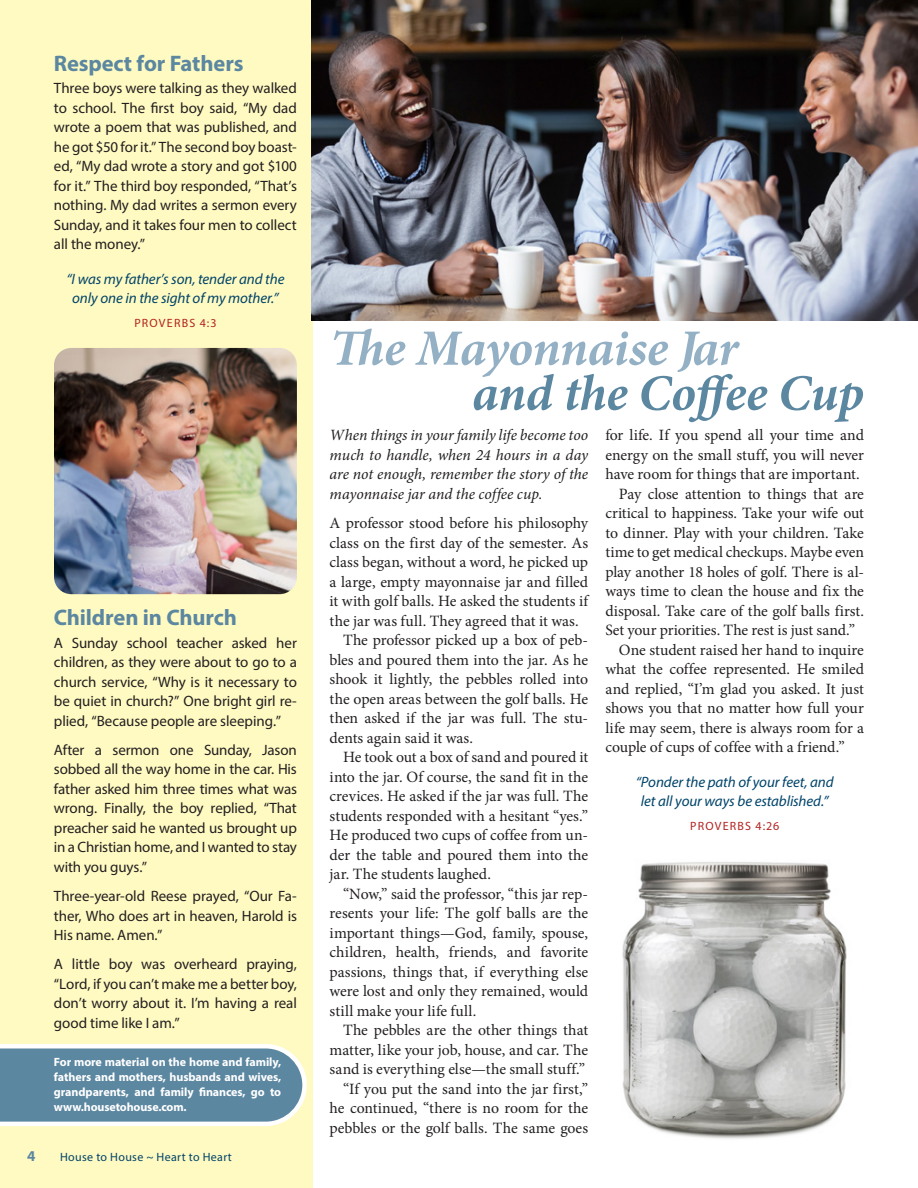
<style>
.page{position:relative;width:918px;height:1188px;background:#fff}
.page>*{position:absolute;margin:0;border:0;box-sizing:border-box;transform-origin:0 0}
.Side_Article_Heading{font:italic 700 51px "Minion Pro";letter-spacing:-.01em;color:#94b0c4}
.Side_Article_Heading-2{font:italic 700 51px "Minion Pro";letter-spacing:-.01em;color:#5c87a1}
.Side_Article_Heading-3{font:700 22.5px "Myriad Pro";letter-spacing:-.005em;color:#5c87a1}
.Body_Serif{font:15.75px/19.5px "Minion Pro";color:#231f20;text-align:justify}
.Body_Serif-2{font:italic 15.75px/19.5px "Minion Pro";letter-spacing:-.005em;color:#231f20;text-align:justify}
.Body_Sans-Serif{font:15px/19.5px "Myriad Pro";letter-spacing:-.005em;color:#231f20;text-align:justify}
.scripture_1{font:italic 15px/19.5px "Myriad Pro";letter-spacing:-.005em;color:#00446a;text-align:center}
.t1{font:700 15px "Myriad Pro";color:#5c87a1}
.t2{font:700 12px/15px "Myriad Pro";letter-spacing:-.01em;color:#fff;text-align:justify}
.t3{font:12px "Myriad Pro";letter-spacing:.03em;color:#00446a}
.scripture_attributio{font:12px "Myriad Pro";letter-spacing:.095em;color:#b22423}
</style>
<div class="page">
<img style="left:622px;top:862px;width:225px;height:277px">
<div style="left:0;top:0;width:313px;height:1188px;background:#fffac1"></div>
<svg style="left:0;top:1044px;width:307px;height:82px;background:#7398ac"></svg>
<img style="left:311px;top:0;width:607px;height:320px">
<img style="left:54px;top:348px;width:243px;height:246px">
<p class="Side_Article_Heading-3" style="left:54px;top:49px;width:191px">Respect for Fathers</p>
<p class="Body_Sans-Serif" style="left:54px;top:78px;width:245px">Three boys were talking as they walked to school. The first boy said, “My dad wrote a poem that was published, and he got $50 for it.” The second boy boast&shy;ed, “My dad wrote a story and got $100 for it.” The third boy responded, “That’s nothing. My dad writes a sermon every Sunday, and it takes four men to collect all the money.”</p>
<p class="scripture_1" style="left:66px;top:269px;width:220px">“I was my father’s son, tender and the only one in the sight of my mother.”</p>
<p class="scripture_attributio" style="left:134px;top:316px;width:84px">PROVERBS 4:3</p>
<p class="Side_Article_Heading-3" style="left:54px;top:603px;width:185px">Children in Church</p>
<p class="Body_Sans-Serif" style="left:54px;top:633px;width:245px">A Sunday school teacher asked her children, as they were about to go to a church service, “Why is it necessary to be quiet in church?” One bright girl re&shy;plied, “Because people are sleeping.”</p>
<p class="Body_Sans-Serif" style="left:54px;top:740px;width:245px">After a sermon one Sunday, Jason sobbed all the way home in the car. His father asked him three times what was wrong. Finally, the boy replied, “That preacher said he wanted us brought up in a Christian home, and I wanted to stay with you guys.”</p>
<p class="Body_Sans-Serif" style="left:54px;top:886px;width:245px">Three-year-old Reese prayed, “Our Fa&shy;ther, Who does art in heaven, Harold is His name. Amen.”</p>
<p class="Body_Sans-Serif" style="left:54px;top:954px;width:245px">A little boy was overheard praying, “Lord, if you can’t make me a better boy, don’t worry about it. I’m having a real good time like I am.”</p>
<p class="t2" style="left:54px;top:1054px;width:229px">For more material on the home and family, fathers and mothers, husbands and wives, grandparents, and family finances, go to www.housetohouse.com.</p>
<p class="t1" style="left:27px;top:1146px;width:10px">4</p>
<p class="t3" style="left:60px;top:1150px;width:173px">House to House ~ Heart to Heart</p>
<p class="Side_Article_Heading" style="left:330px;top:312px;width:410px">The Mayonnaise Jar</p>
<p class="Side_Article_Heading-2" style="left:472px;top:357px;width:393px">and the Coffee Cup</p>
<p class="Body_Serif-2" style="left:330px;top:426px;width:260px">When things in your family life become too much to handle, when 24 hours in a day are not enough, remember the story of the mayonnaise jar and the coffee cup.</p>
<p class="Body_Serif" style="left:330px;top:513px;width:260px">A professor stood before his philosophy class on the first day of the semester. As class began, without a word, he picked up a large, empty mayonnaise jar and filled it with golf balls. He asked the students if the jar was full. They agreed that it was.</p>
<p class="Body_Serif" style="left:330px;top:630px;width:260px;text-indent:14px">The professor picked up a box of peb&shy;bles and poured them into the jar. As he shook it lightly, the pebbles rolled into the open areas between the golf balls. He then asked if the jar was full. The stu&shy;dents again said it was.</p>
<p class="Body_Serif" style="left:330px;top:747px;width:260px;text-indent:14px">He took out a box of sand and poured it into the jar. Of course, the sand fit in the crevices. He asked if the jar was full. The students responded with a hesitant “yes.” He produced two cups of coffee from un&shy;der the table and poured them into the jar. The students laughed.</p>
<p class="Body_Serif" style="left:330px;top:884px;width:260px;text-indent:14px">“Now,” said the professor, “this jar rep&shy;resents your life: The golf balls are the important things—God, family, spouse, children, health, friends, and favorite passions, things that, if everything else were lost and only they remained, would still make your life full.</p>
<p class="Body_Serif" style="left:330px;top:1020px;width:260px;text-indent:14px">The pebbles are the other things that matter, like your job, house, and car. The sand is everything else—the small stuff.”</p>
<p class="Body_Serif" style="left:330px;top:1079px;width:260px;text-indent:14px">“If you put the sand into the jar first,” he continued, “there is no room for the pebbles or the golf balls. The same goes</p>
<p class="Body_Serif" style="left:605px;top:426px;width:260px">for life. If you spend all your time and energy on the small stuff, you will never have room for things that are important.</p>
<p class="Body_Serif" style="left:605px;top:484px;width:260px;text-indent:14px">Pay close attention to things that are critical to happiness. Take your wife out to dinner. Play with your children. Take time to get medical checkups. Maybe even play another 18 holes of golf. There is al&shy;ways time to clean the house and fix the disposal. Take care of the golf balls first.<br>Set your priorities. The rest is just sand.”</p>
<p class="Body_Serif" style="left:605px;top:640px;width:260px;text-indent:14px">One student raised her hand to inquire what the coffee represented. He smiled and replied, “I’m glad you asked. It just shows you that no matter how full your life may seem, there is always room for a couple of cups of coffee with a friend.”</p>
<p class="scripture_1" style="left:636px;top:772px;width:199px">“Ponder the path of your feet, and let all your ways be established.”</p>
<p class="scripture_attributio" style="left:690px;top:819px;width:91px">PROVERBS 4:26</p>
</div>
